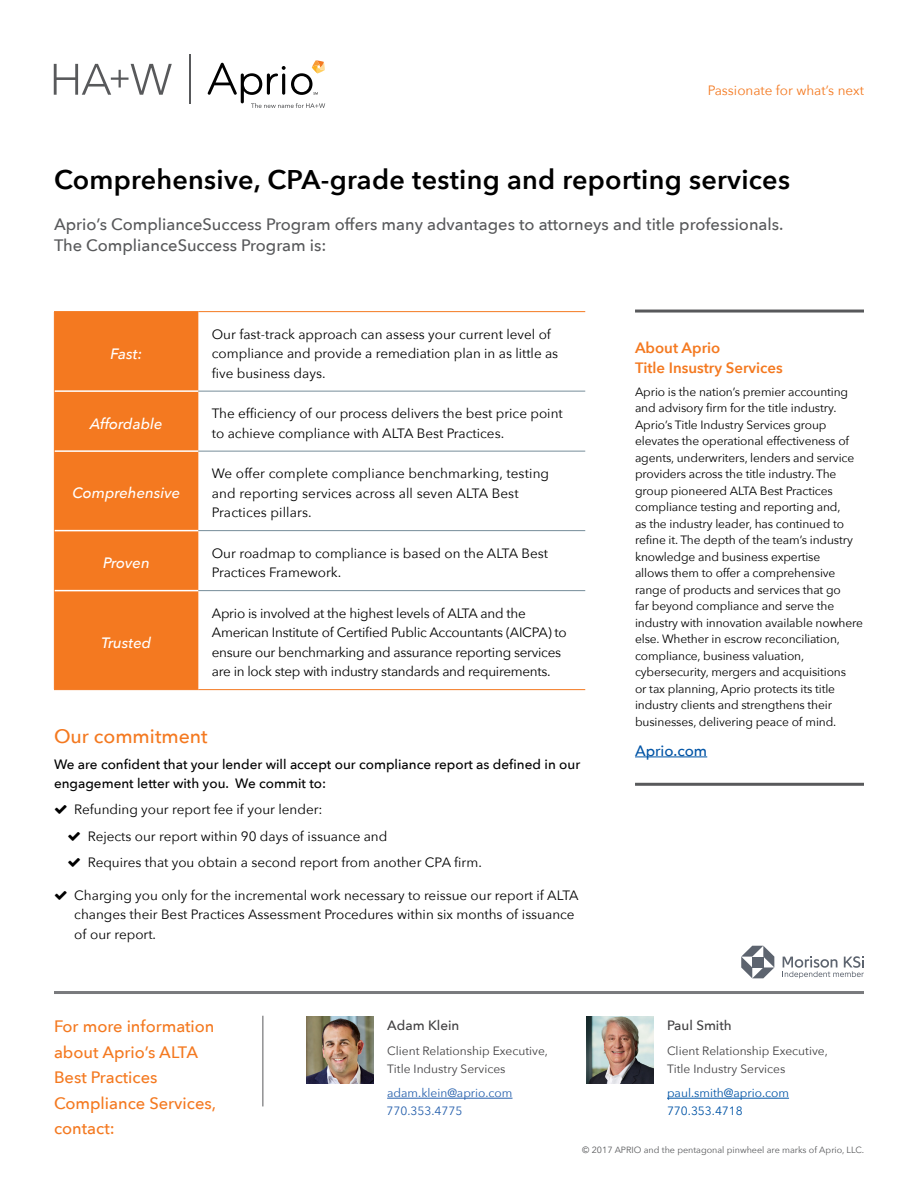
<style>
.page{position:relative;width:918px;height:1188px;background:#fff}
.page>*{position:absolute;margin:0;border:0;box-sizing:border-box;transform-origin:0 0}
.t1{font:600 27px "Avenir Next";letter-spacing:.01em;color:#000}
.t2{font:500 19.5px "Avenir Next";color:#f47920}
.t3{font:500 16.5px/21px "Avenir Next";color:#58595b}
.t4{font:500 16.5px/25.5px "Avenir Next";color:#f47920}
.t5{font:italic 500 15px "Avenir Next";color:#fff}
.t6{font:600 15px/19.5px "Avenir Next";color:#f47920}
.t7{font:500 15px "Avenir Next";color:#0054a6}
.t8{font:13.5px/19.5px "Avenir Next";color:#000}
.t9{font:13.5px/19.5px "Avenir Next";letter-spacing:-.02em;color:#000}
.t10{font:500 13.5px/19.5px "Avenir Next";color:#000}
.t11{font:13.5px "Avenir Next";color:#f47920}
.t12{font:500 13.5px "Avenir Next";color:#414042}
.t13{font:12px/16.5px "Avenir Next";letter-spacing:-.01em;color:#000}
.t14{font:12px/18px "Avenir Next";color:#414042}
.t15{font:12px/18px "Avenir Next";color:#255fac}
.t16{font:12px/18px "Avenir Next";color:#0054a6}
.t17{font:9px "Avenir Next";color:#58595b}
</style>
<div class="page">
<hr style="left:387px;top:1098px;width:126px;height:1px;background:#255fac">
<hr style="left:667px;top:1098px;width:122px;height:1px;background:#0054a6">
<img style="left:306px;top:1016px;width:68px;height:68px">
<img style="left:586px;top:1016px;width:68px;height:68px">
<hr style="left:262px;top:1016px;width:1px;height:90px;background:#58595b">
<hr style="left:54px;top:991px;width:810px;height:3px;background:#797a7d">
<hr style="left:190px;top:54px;width:1px;height:49px;background:#58595b">
<svg style="left:54px;top:64px;width:118px;height:31px"></svg>
<svg style="left:208px;top:60px;width:117px;height:48px"></svg>
<div style="left:55px;top:312px;width:143px;height:377px;background:#f47920"></div>
<hr style="left:54px;top:312px;width:1px;height:79px;background:#f47920">
<hr style="left:54px;top:391px;width:1px;height:60px;background:#f47920">
<hr style="left:54px;top:451px;width:1px;height:80px;background:#f47920">
<hr style="left:54px;top:531px;width:1px;height:60px;background:#f47920">
<hr style="left:54px;top:591px;width:1px;height:98px;background:#f47920">
<hr style="left:55px;top:390px;width:143px;height:2px;background:#fff">
<hr style="left:55px;top:450px;width:143px;height:2px;background:#fff">
<hr style="left:55px;top:530px;width:143px;height:1px;background:#fff">
<hr style="left:55px;top:590px;width:143px;height:1px;background:#fff">
<hr style="left:198px;top:391px;width:387px;height:1px;background:#768d99">
<hr style="left:198px;top:451px;width:387px;height:1px;background:#768d99">
<hr style="left:198px;top:530px;width:387px;height:1px;background:#768d99">
<hr style="left:198px;top:590px;width:387px;height:1px;background:#768d99">
<hr style="left:54px;top:311px;width:144px;height:1px;background:#f47920">
<hr style="left:198px;top:311px;width:387px;height:1px;background:#f47920">
<hr style="left:54px;top:689px;width:144px;height:1px;background:#f47920">
<hr style="left:198px;top:689px;width:387px;height:1px;background:#f47920">
<hr style="left:635px;top:310px;width:229px;height:3px;background:#58595b">
<hr style="left:635px;top:783px;width:229px;height:3px;background:#58595b">
<hr style="left:635px;top:757px;width:72px;height:1px;background:#0054a6">
<svg style="left:741px;top:946px;width:33px;height:32px"></svg>
<svg style="left:783px;top:956px;width:81px;height:22px"></svg>
<p class="t11" style="left:708px;top:79px;width:158px">Passionate for what’s next</p>
<h1 class="t1" style="left:54px;top:156px;width:738px">Comprehensive, CPA-grade testing and reporting services</h1>
<h3 class="t3" style="left:54px;top:213px;width:731px">Aprio’s ComplianceSuccess Program offers many advantages to attorneys and title professionals.<br>The ComplianceSuccess Program is:</h3>
<p class="t5" style="left:111px;top:341px;width:33px">Fast:</p>
<p class="t8" style="left:212px;top:324px;width:348px">Our fast-track approach can assess your current level of compliance and provide a remediation plan in as little as five business days.</p>
<p class="t5" style="left:90px;top:411px;width:74px">Affordable</p>
<p class="t8" style="left:212px;top:403px;width:352px">The efficiency of our process delivers the best price point to achieve compliance with ALTA Best Practices.</p>
<p class="t5" style="left:72px;top:480px;width:109px">Comprehensive</p>
<p class="t8" style="left:212px;top:463px;width:339px">We offer complete compliance benchmarking, testing and reporting services across all seven ALTA Best<br>Practices pillars.</p>
<p class="t5" style="left:103px;top:550px;width:48px">Proven</p>
<p class="t8" style="left:212px;top:543px;width:338px">Our roadmap to compliance is based on the ALTA Best<br>Practices Framework.</p>
<p class="t5" style="left:101px;top:630px;width:51px">Trusted</p>
<p class="t9" style="left:212px;top:603px;width:356px">Aprio is involved at the highest levels of ALTA and the American Institute of Certified Public Accountants (AICPA) to ensure our benchmarking and assurance reporting services are in lock step with industry standards and requirements.</p>
<h2 class="t2" style="left:54px;top:719px;width:155px">Our commitment</h2>
<p class="t10" style="left:54px;top:754px;width:528px">We are confident that your lender will accept our compliance report as defined in our engagement letter with you. We commit to:</p>
<p class="t8" style="left:88px;top:796px;width:396px;line-height:26.2px;text-indent:-14px">Refunding your report fee if your lender:<br>Rejects our report within 90 days of issuance and<br>Requires that you obtain a second report from another CPA firm.</p>
<p class="t8" style="left:74px;top:885px;width:506px">Charging you only for the incremental work necessary to reissue our report if ALTA changes their Best Practices Assessment Procedures within six months of issuance of our report.</p>
<h3 class="t4" style="left:54px;top:1013px;width:164px">For more information about Aprio’s ALTA<br>Best Practices<br>Compliance Services, contact:</h3>
<p class="t12" style="left:387px;top:1014px;width:74px">Adam Klein</p>
<p class="t14" style="left:387px;top:1041px;width:162px">Client Relationship Executive,<br>Title Industry Services</p>
<p class="t15" style="left:387px;top:1084px;width:127px">adam.klein@aprio.com<br>770.353.4775</p>
<p class="t6" style="left:635px;top:338px;width:149px">About Aprio<br>Title Insustry Services</p>
<p class="t13" style="left:635px;top:383px;width:229px">Aprio is the nation’s premier accounting and advisory firm for the title industry.<br>Aprio’s Title Industry Services group elevates the operational effectiveness of agents, underwriters, lenders and service providers across the title industry. The group pioneered ALTA Best Practices compliance testing and reporting and,<br>as the industry leader, has continued to refine it. The depth of the team’s industry knowledge and business expertise<br>allows them to offer a comprehensive range of products and services that go<br>far beyond compliance and serve the industry with innovation available nowhere else. Whether in escrow reconciliation, compliance, business valuation, cybersecurity, mergers and acquisitions<br>or tax planning, Aprio protects its title industry clients and strengthens their businesses, delivering peace of mind.</p>
<p class="t7" style="left:635px;top:738px;width:74px">Aprio.com</p>
<p class="t12" style="left:667px;top:1014px;width:66px">Paul Smith</p>
<p class="t14" style="left:667px;top:1041px;width:162px">Client Relationship Executive,<br>Title Industry Services</p>
<p class="t16" style="left:667px;top:1084px;width:124px">paul.smith@aprio.com<br>770.353.4718</p>
<p class="t17" style="left:582px;top:1142px;width:284px">© 2017 APRIO and the pentagonal pinwheel are marks of Aprio, LLC.</p>
</div>
